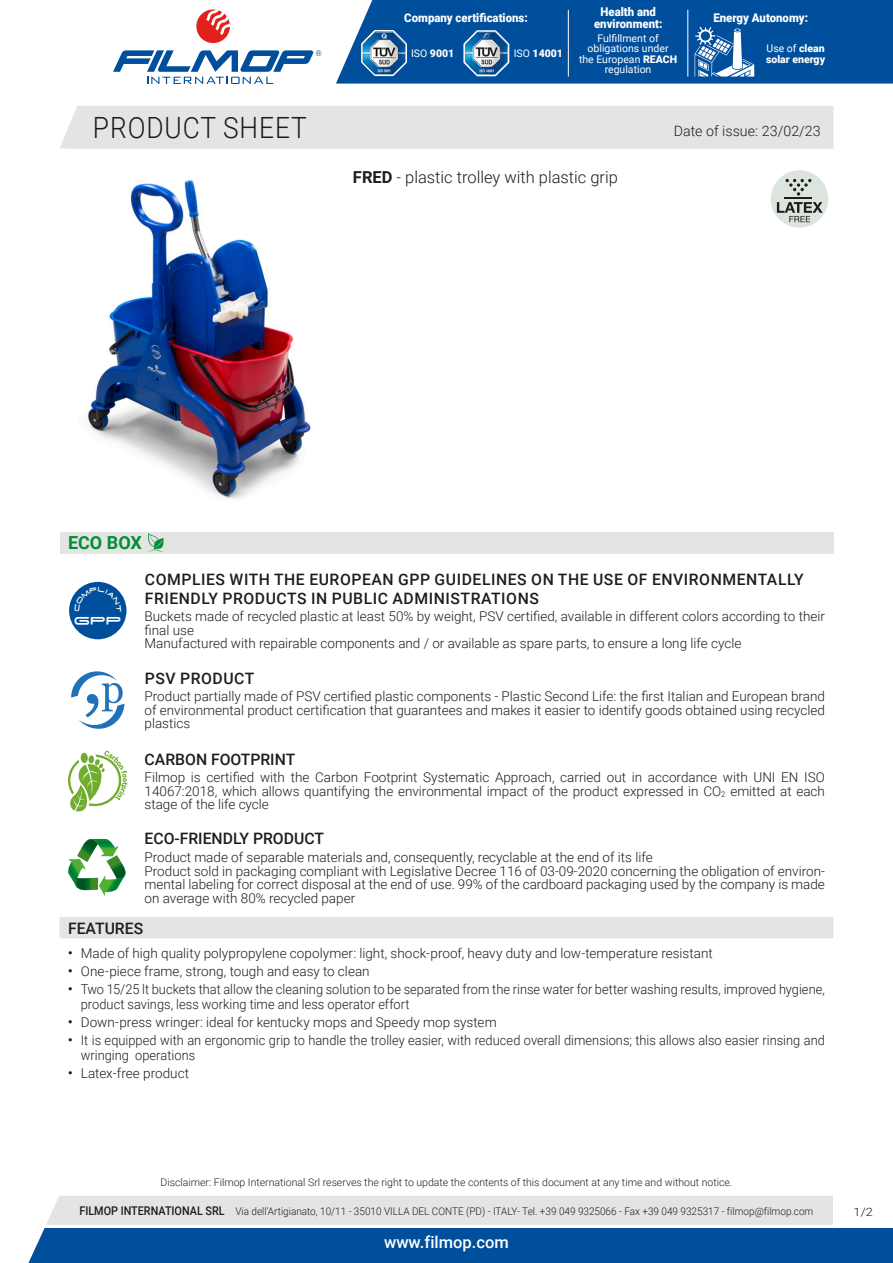
<style>
.page{position:relative;width:893px;height:1263px;background:#fff}
.page>*{position:absolute;margin:0;border:0;box-sizing:border-box;transform-origin:0 0}
.t1{font:300 29.25px "Roboto";letter-spacing:.035em;color:#1d1d1b;scale:.9 1}
.t2{font:700 18px "Roboto";color:#008e36}
.t3{font:17.7px "Space Age";color:#fff}
.t4{font:300 16.5px "Roboto";color:#1d1d1b}
.t5{font:500 16.5px "Roboto";color:#fff}
.t6{font:500 15.75px/18.9px "Roboto";letter-spacing:.035em;color:#1d1d1b}
.t7{font:500 15.75px "Roboto";color:#1d1d1b}
.t8{font:300 14.25px "Roboto";color:#1d1d1b}
.t9{font:300 13.5px/13.5px "Roboto";color:#1d1d1b}
.t10{font:300 13.5px/15px "Roboto";color:#1d1d1b;scale:.95 1}
.t11{font:900 12px/12px "Roboto";color:#fff;text-align:center;scale:.95 1}
.t12{font:300 11.55px "Roboto";color:#1d1d1b;scale:1.11 1}
.t13{font:300 10.5px "Roboto";color:#1d1d1b;scale:.95 1}
.t14{font:300 10.5px "Roboto";color:#1d1d1b}
.t15{font:10.5px/10.5px "Roboto";color:#fff;text-align:center}
.t16{font:900 10.5px/10.5px "Roboto";color:#fff}
.s1{font-weight:400}
.s2{font-weight:900}
.s3{font-weight:700}
.s4{font-weight:500;font-size:12px}
</style>
<div class="page">
<svg style="left:28px;top:1196px;width:865px;height:67px"></svg>
<div style="left:60px;top:106px;width:773px;height:43px;background:#e4e4e3"></div>
<svg style="left:196px;top:10px;width:34px;height:34px"></svg>
<svg style="left:113px;top:50px;width:208px;height:34px"></svg>
<div style="left:336px;top:0;width:557px;height:84px;background:#004f9c"></div>
<svg style="left:462px;top:28px;width:49px;height:50px"></svg>
<img style="left:465px;top:32px;width:43px;height:43px">
<svg style="left:360px;top:28px;width:48px;height:49px"></svg>
<img style="left:362px;top:31px;width:44px;height:44px">
<hr style="left:568px;top:10px;width:1px;height:67px;background:#fff">
<hr style="left:688px;top:10px;width:1px;height:67px;background:#fff">
<svg style="left:695px;top:27px;width:59px;height:50px"></svg>
<img style="left:87px;top:180px;width:224px;height:319px">
<div style="left:771px;top:170px;width:57px;height:58px;background:#dbe4dd;border-radius:50%"></div>
<svg style="left:777px;top:202px;width:46px;height:20px"></svg>
<hr style="left:785px;top:197px;width:27px;height:2px;background:#1d1d1b">
<svg style="left:785px;top:179px;width:26px;height:17px"></svg>
<div style="left:60px;top:532px;width:773px;height:21px;background:#e4e4e3"></div>
<svg style="left:148px;top:533px;width:16px;height:19px"></svg>
<div style="left:69px;top:582px;width:58px;height:57px;background:#004f9c;border-radius:50%"></div>
<svg style="left:71px;top:671px;width:53px;height:58px"></svg>
<svg style="left:68px;top:751px;width:59px;height:60px"></svg>
<svg style="left:68px;top:839px;width:58px;height:57px"></svg>
<div style="left:60px;top:917px;width:773px;height:21px;background:#e4e4e3"></div>
<hr style="left:45px;top:1225px;width:848px;height:2px;background:#fff">
<div style="left:833px;top:1196px;width:60px;height:31px;background:#fff"></div>
<svg style="left:74px;top:587px;width:47px;height:10px"></svg>
<p class="t11" style="left:404px;top:11px;width:131px">Company certifications:</p>
<p class="t16" style="left:411px;top:48px;width:45px"><span class="s1">ISO</span> 9001</p>
<p class="t16" style="left:514px;top:48px;width:51px"><span class="s1">ISO</span> 14001</p>
<p class="t11" style="left:594px;top:5px;width:73px">Health and environment:</p>
<p class="t15" style="left:579px;top:32px;width:100px">Fulfillment of obligations under the European <span class="s2">REACH </span>regulation</p>
<p class="t11" style="left:713px;top:11px;width:101px">Energy Autonomy:</p>
<p class="t16" style="left:766px;top:43px;width:61px"><span class="s1">Use of</span> clean solar energy</p>
<h1 class="t1" style="left:93px;top:107px;width:239px">PRODUCT SHEET</h1>
<p class="t8" style="left:674px;top:121px;width:148px">Date of issue: 23/02/23</p>
<p class="t4" style="left:353px;top:165px;width:267px"><span class="s3">FRED</span> - plastic trolley with plastic grip</p>
<h2 class="t2" style="left:68px;top:530px;width:75px">ECO BOX</h2>
<h3 class="t3" style="left:74px;top:613px;width:49px">gPP</h3>
<p class="t6" style="left:145px;top:569px;width:660px">COMPLIES WITH THE EUROPEAN GPP GUIDELINES ON THE USE OF ENVIRONMENTALLY<br>FRIENDLY PRODUCTS IN PUBLIC ADMINISTRATIONS</p>
<p class="t9" style="left:145px;top:609px;width:682px">Buckets made of recycled plastic at least 50% by weight, PSV certified, available in different colors according to their final use<br>Manufactured with repairable components and / or available as spare parts, to ensure a long life cycle</p>
<p class="t6" style="left:145px;top:668px;width:111px">PSV PRODUCT</p>
<p class="t9" style="left:145px;top:689px;width:682px;text-align:justify">Product partially made of PSV certified plastic components - Plastic Second Life: the first Italian and European brand of environmental product certification that guarantees and makes it easier to identify goods obtained using recycled plastics</p>
<p class="t7" style="left:145px;top:748px;width:152px">CARBON FOOTPRINT</p>
<p class="t9" style="left:145px;top:770px;width:682px;text-align:justify">Filmop is certified with the Carbon Footprint Systematic Approach, carried out in accordance with UNI EN ISO 14067:2018, which allows quantifying the environmental impact of the product expressed in CO<sub>2</sub> emitted at each stage of the life cycle</p>
<p class="t7" style="left:145px;top:828px;width:181px">ECO-FRIENDLY PRODUCT</p>
<p class="t9" style="left:145px;top:850px;width:682px">Product made of separable materials and, consequently, recyclable at the end of its life<br>Product sold in packaging compliant with Legislative Decree 116 of 03-09-2020 concerning the obligation of environ&shy;mental labeling for correct disposal at the end of use. 99% of the cardboard packaging used by the company is made on average with 80% recycled paper</p>
<p class="t7" style="left:68px;top:917px;width:77px">FEATURES</p>
<p class="t9" style="left:68px;top:946px;width:646px"><sup>•</sup> Made of high quality polypropylene copolymer: light, shock-proof, heavy duty and low-temperature resistant</p>
<p class="t9" style="left:68px;top:964px;width:303px"><sup>•</sup> One-piece frame, strong, tough and easy to clean</p>
<p class="t10" style="left:81px;top:982px;width:785px;text-indent:-13px"><sup>•</sup> Two 15/25 lt buckets that allow the cleaning solution to be separated from the rinse water for better washing results, improved hygiene, product savings, less working time and less operator effort</p>
<p class="t9" style="left:68px;top:1015px;width:430px"><sup>•</sup> Down-press wringer: ideal for kentucky mops and Speedy mop system</p>
<p class="t10" style="left:81px;top:1032px;width:785px;text-indent:-13px"><sup>•</sup> It is equipped with an ergonomic grip to handle the trolley easier, with reduced overall dimensions; this allows also easier rinsing and wringing operations</p>
<p class="t9" style="left:68px;top:1066px;width:123px"><sup>•</sup> Latex-free product</p>
<p class="t14" style="left:160px;top:1175px;width:573px">Disclaimer: Filmop International Srl reserves the right to update the contents of this document at any time and without notice.</p>
<p class="t13" style="left:79px;top:1204px;width:774px"><span class="s4">FILMOP INTERNATIONAL SRL</span> Via dell’Artigianato, 10/11 - 35010 VILLA DEL CONTE (PD) - ITALY- Tel. +39 049 9325066 - Fax +39 049 9325317 - filmop@filmop.com</p>
<p class="t5" style="left:384px;top:1230px;width:126px">www.filmop.com</p>
<p class="t12" style="left:854px;top:1204px;width:19px">1/2</p>
</div>
